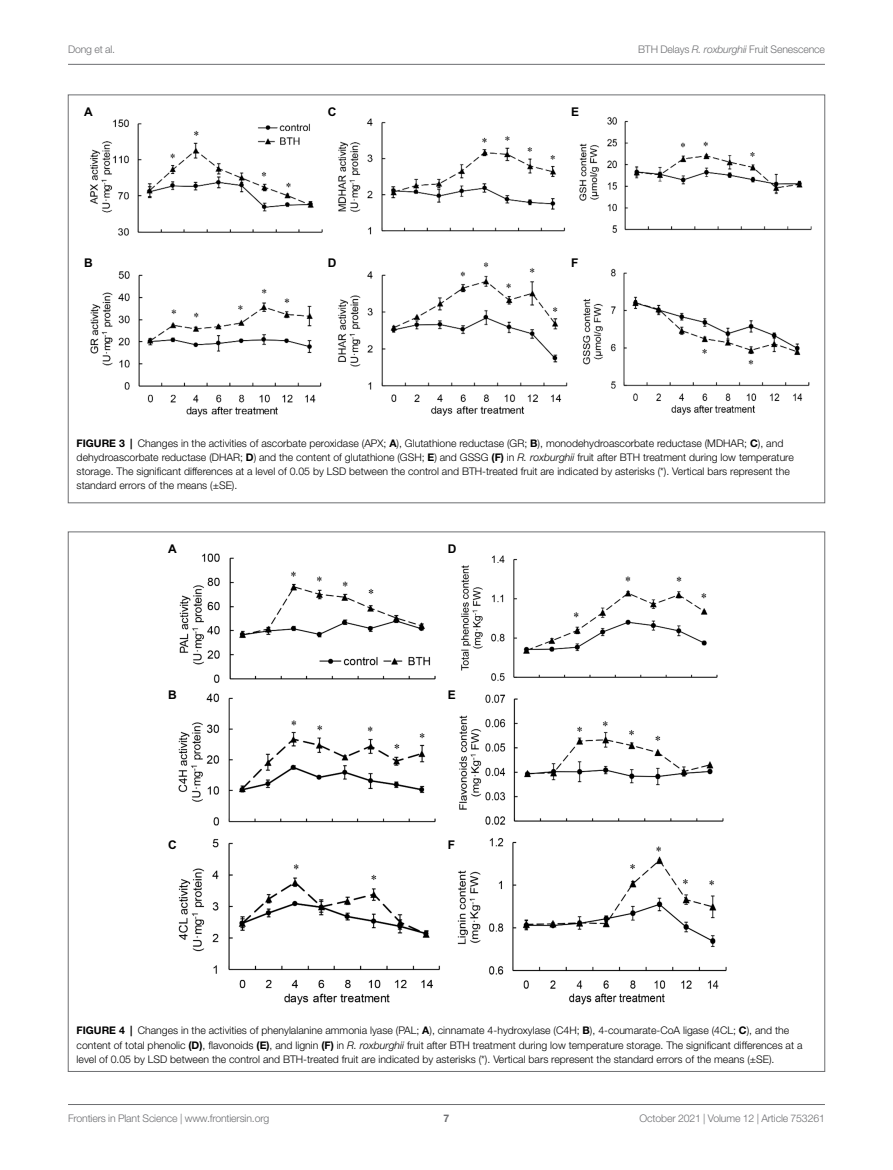
<style>
.page{position:relative;width:893px;height:1170px;background:#fff}
.page>*{position:absolute;margin:0;border:0;box-sizing:border-box;transform-origin:0 0}
.t1{font:700 12px "Arial";color:#000}
.FIG_LEG{font:300 10.5px/14.2px "Helvetica Neue LT Std";color:#000}
.t2{font:300 10.5px "Helvetica Neue LT Std";letter-spacing:-.015em;color:#6d6e71}
.t3{font:700 10.5px "Helvetica Neue LT Std";color:#6d6e71}
.s1{font-style:italic}
.s2{font-weight:700}
</style>
<div class="page">
<hr style="left:68px;top:64px;width:757px;height:1px;background:#6d6e71">
<hr style="left:68px;top:1104px;width:757px;height:1px;background:#6d6e71">
<img style="left:178px;top:553px;width:549px;height:452px">
<img style="left:90px;top:117px;width:722px;height:300px">
<p class="t2" style="left:68px;top:42px;width:49px">Dong et al.</p>
<p class="t2" style="left:638px;top:42px;width:188px">BTH Delays <span class="s1">R. roxburghii</span> Fruit Senescence</p>
<p class="t1" style="left:84px;top:103px;width:10px">A</p>
<p class="t1" style="left:328px;top:103px;width:10px">C</p>
<p class="t1" style="left:571px;top:103px;width:10px">E</p>
<p class="t1" style="left:84px;top:254px;width:10px">B</p>
<p class="t1" style="left:328px;top:254px;width:10px">D</p>
<p class="t1" style="left:571px;top:254px;width:9px">F</p>
<p class="FIG_LEG" style="left:77px;top:435px;width:719px"><span class="s2">FIGURE 3 |</span> Changes in the activities of ascorbate peroxidase (APX; <span class="s2">A</span>), Glutathione reductase (GR; <span class="s2">B</span>), monodehydroascorbate reductase (MDHAR; <span class="s2">C</span>), and dehydroascorbate reductase (DHAR; <span class="s2">D</span>) and the content of glutathione (GSH; <span class="s2">E</span>) and GSSG <span class="s2">(F)</span> in <span class="s1">R. roxburghii</span> fruit after BTH treatment during low temperature storage. The significant differences at a level of 0.05 by LSD between the control and BTH-treated fruit are indicated by asterisks (*). Vertical bars represent the standard errors of the means (±SE).</p>
<p class="t1" style="left:168px;top:540px;width:10px">A</p>
<p class="t1" style="left:448px;top:540px;width:10px">D</p>
<p class="t1" style="left:168px;top:686px;width:10px">B</p>
<p class="t1" style="left:448px;top:686px;width:10px">E</p>
<p class="t1" style="left:168px;top:835px;width:10px">C</p>
<p class="t1" style="left:448px;top:835px;width:9px">F</p>
<p class="FIG_LEG" style="left:77px;top:1023px;width:727px"><span class="s2">FIGURE 4 |</span> Changes in the activities of phenylalanine ammonia lyase (PAL; <span class="s2">A</span>), cinnamate 4-hydroxylase (C4H; <span class="s2">B</span>), 4-coumarate-CoA ligase (4CL; <span class="s2">C</span>), and the content of total phenolic <span class="s2">(D)</span>, flavonoids <span class="s2">(E)</span>, and lignin <span class="s2">(F)</span> in <span class="s1">R. roxburghii</span> fruit after BTH treatment during low temperature storage. The significant differences at a level of 0.05 by LSD between the control and BTH-treated fruit are indicated by asterisks (*). Vertical bars represent the standard errors of the means (±SE).</p>
<p class="t2" style="left:68px;top:1111px;width:203px">Frontiers in Plant Science | www.frontiersin.org</p>
<p class="t3" style="left:444px;top:1111px;width:7px">7</p>
<p class="t2" style="left:640px;top:1111px;width:187px">October 2021 | Volume 12 | Article 753261</p>
</div>
